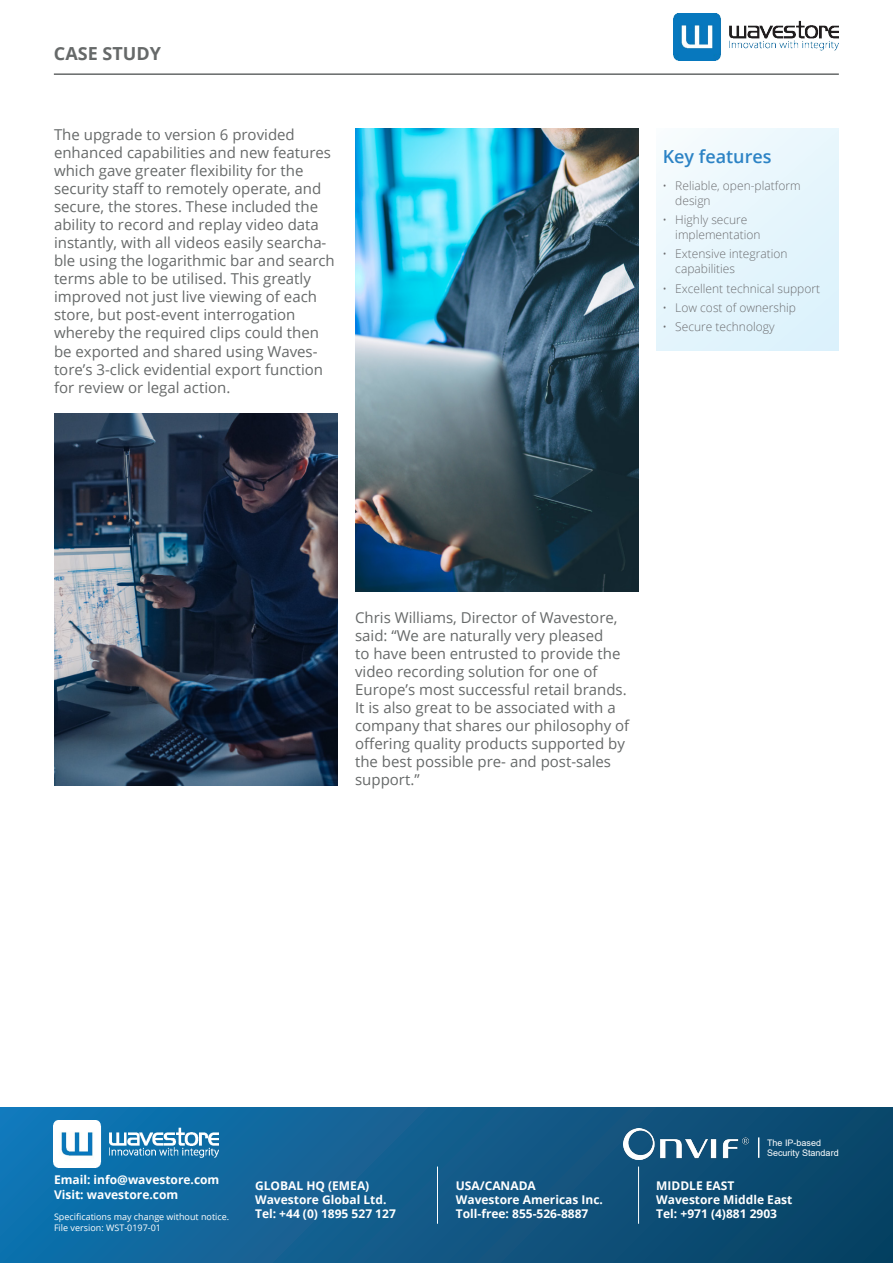
<style>
.page{position:relative;width:893px;height:1263px;background:#fff}
.page>*{position:absolute;margin:0;border:0;box-sizing:border-box;transform-origin:0 0}
.t1{font:600 18px "Open Sans";color:#2c83c5}
.t2{font:700 18px "Open Sans";color:#666969}
.Body_Text{font:15px/18px "Open Sans";color:#666969}
.t3{font:700 12px/14.4px "Open Sans";color:#fff}
.t4{font:300 12px/15px "Open Sans";color:#6c6d70}
.t5{font:9px "Open Sans";color:#fff}
.t6{font:9px "Arial";color:#fff}
</style>
<div class="page">
<hr style="left:54px;top:73px;width:785px;height:2px;background:#666969">
<div style="left:0;top:1107px;width:893px;height:156px;background:linear-gradient(to right,#1475b1,#0c4263)"></div>
<img style="left:624px;top:1128px;width:124px;height:32px">
<svg style="left:758px;top:1137px;width:1px;height:21px"></svg>
<hr style="left:437px;top:1166px;width:1px;height:58px;background:#fff">
<hr style="left:638px;top:1166px;width:1px;height:58px;background:#fff">
<img style="left:355px;top:129px;width:283px;height:462px">
<img style="left:54px;top:414px;width:283px;height:371px">
<div style="left:656px;top:129px;width:183px;height:222px;background:linear-gradient(to right,#edf8fd,#e0f3fc)"></div>
<img style="left:674px;top:13px;width:164px;height:48px">
<img style="left:54px;top:1120px;width:164px;height:47px">
<p class="t2" style="left:54px;top:41px;width:109px">CASE STUDY</p>
<p class="Body_Text" style="left:54px;top:126px;width:282px">The upgrade to version 6 provided enhanced capabilities and new features which gave greater flexibility for the security staff to remotely operate, and secure, the stores. These included the ability to record and replay video data instantly, with all videos easily searcha&shy;ble using the logarithmic bar and search terms able to be utilised. This greatly improved not just live viewing of each store, but post-event interrogation whereby the required clips could then be exported and shared using Waves&shy;tore’s 3-click evidential export function for review or legal action.</p>
<p class="t1" style="left:663px;top:144px;width:110px">Key features</p>
<p class="t4" style="left:675px;top:178px;width:127px;text-indent:-13px">• Reliable, open-platform design</p>
<p class="t4" style="left:675px;top:212px;width:87px;text-indent:-13px">• Highly secure implementation</p>
<p class="t4" style="left:675px;top:246px;width:114px;text-indent:-13px">• Extensive integration capabilities</p>
<p class="t4" style="left:662px;top:280px;width:159px">• Excellent technical support</p>
<p class="t4" style="left:662px;top:300px;width:135px">• Low cost of ownership</p>
<p class="t4" style="left:662px;top:319px;width:114px">• Secure technology</p>
<p class="Body_Text" style="left:355px;top:608px;width:276px">Chris Williams, Director of Wavestore, said: “We are naturally very pleased<br>to have been entrusted to provide the video recording solution for one of Europe’s most successful retail brands.<br>It is also great to be associated with a company that shares our philosophy of offering quality products supported by the best possible pre- and post-sales support.”</p>
<p class="t3" style="left:54px;top:1172px;width:167px">Email: info@wavestore.com<br>Visit: wavestore.com</p>
<p class="t5" style="left:54px;top:1211px;width:177px">Specifications may change without notice.</p>
<p class="t5" style="left:54px;top:1222px;width:109px">File version: WST-0197-01</p>
<p class="t3" style="left:255px;top:1177px;width:116px">GLOBAL HQ (EMEA)</p>
<p class="t3" style="left:255px;top:1192px;width:133px">Wavestore Global Ltd.</p>
<p class="t3" style="left:255px;top:1206px;width:142px">Tel: +44 (0) 1895 527 127</p>
<p class="t3" style="left:456px;top:1177px;width:82px">USA/CANADA</p>
<p class="t3" style="left:456px;top:1192px;width:149px">Wavestore Americas Inc.</p>
<p class="t3" style="left:456px;top:1206px;width:134px">Toll-free: 855-526-8887</p>
<p class="t6" style="left:767px;top:1136px;width:56px">The IP-based</p>
<p class="t6" style="left:767px;top:1147px;width:73px">Security Standard</p>
<p class="t3" style="left:656px;top:1177px;width:80px">MIDDLE EAST</p>
<p class="t3" style="left:656px;top:1192px;width:138px">Wavestore Middle East</p>
<p class="t3" style="left:656px;top:1206px;width:122px">Tel: +971 (4)881 2903</p>
</div>
